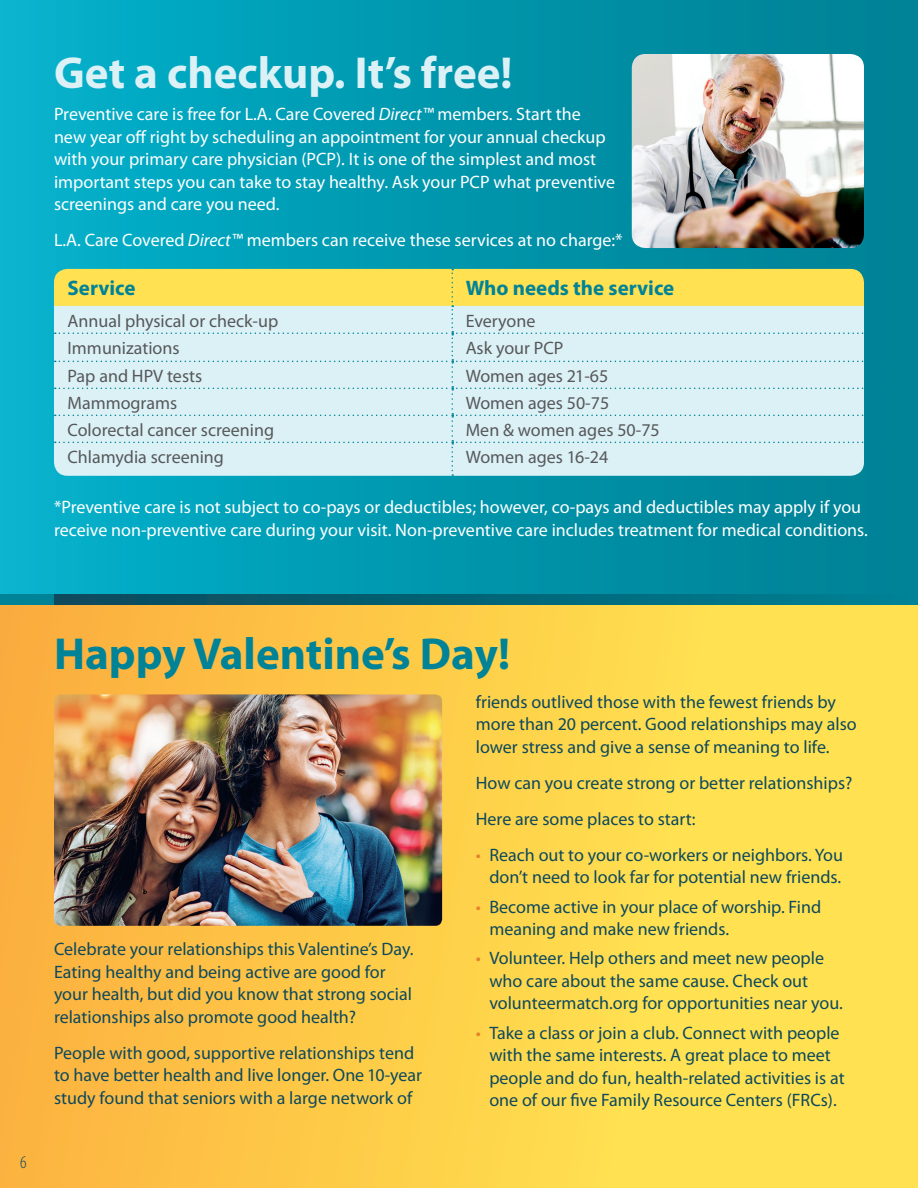
<style>
.page{position:relative;width:918px;height:1188px;background:#fff}
.page>*{position:absolute;margin:0;border:0;box-sizing:border-box;transform-origin:0 0}
.t1{font:700 45px "Myriad Pro";color:#dbf1f6}
.t2{font:700 45px "Myriad Pro";color:#008397}
.t3{font:700 21px "Myriad Pro";color:#008397}
.t4{font:18px/22.5px "Myriad Pro";color:#0e495c}
.t5{font:18px/22.5px "Myriad Pro";color:#fff}
.t6{font:18px "Myriad Pro";color:#57585a}
.t7{font:300 condensed 18px "Myriad Pro";color:#0e495c}
.s1{font-style:italic}
.s2{color:#e4812a}
</style>
<div class="page">
<div style="left:0;top:0;width:918px;height:1012px;background:linear-gradient(to right,#04b1cb,#007e92)"></div>
<div style="left:0;top:598px;width:918px;height:590px;background:linear-gradient(to right,#fcb33f,#ffeb55)"></div>
<svg style="left:54px;top:594px;width:864px;height:11px;background:#036477"></svg>
<div style="left:0;top:594px;width:54px;height:11px;background:#008397"></div>
<hr style="left:917px;top:418px;width:1px;height:33px;background:#008397">
<img style="left:54px;top:694px;width:388px;height:232px">
<img style="left:632px;top:54px;width:232px;height:194px">
<svg style="left:54px;top:269px;width:846px;height:207px;background:#d5e8d5"></svg>
<h2 class="t1" style="left:54px;top:43px;width:460px">Get a checkup. It’s free!</h2>
<p class="t5" style="left:54px;top:103px;width:563px">Preventive care is free for L.A. Care Covered <span class="s1">Direct™</span> members. Start the new year off right by scheduling an appointment for your annual checkup with your primary care physician (PCP). It is one of the simplest and most important steps you can take to stay healthy. Ask your PCP what preventive screenings and care you need.</p>
<p class="t5" style="left:54px;top:229px;width:570px">L.A. Care Covered <span class="s1">Direct™</span> members can receive these services at no charge:*</p>
<p class="t3" style="left:68px;top:275px;width:70px">Service</p>
<p class="t3" style="left:466px;top:275px;width:210px">Who needs the service</p>
<p class="t6" style="left:68px;top:309px;width:212px">Annual physical or check-up</p>
<p class="t6" style="left:466px;top:309px;width:71px">Everyone</p>
<p class="t6" style="left:68px;top:336px;width:114px">Immunizations</p>
<p class="t6" style="left:466px;top:336px;width:99px">Ask your PCP</p>
<p class="t6" style="left:68px;top:364px;width:136px">Pap and HPV tests</p>
<p class="t6" style="left:466px;top:364px;width:144px">Women ages 21-65</p>
<p class="t6" style="left:68px;top:391px;width:111px">Mammograms</p>
<p class="t6" style="left:466px;top:391px;width:145px">Women ages 50-75</p>
<p class="t6" style="left:68px;top:418px;width:208px">Colorectal cancer screening</p>
<p class="t6" style="left:466px;top:418px;width:196px">Men &amp; women ages 50-75</p>
<p class="t6" style="left:68px;top:445px;width:158px">Chlamydia screening</p>
<p class="t6" style="left:466px;top:445px;width:144px">Women ages 16-24</p>
<p class="t5" style="left:54px;top:495px;width:815px">*Preventive care is not subject to co-pays or deductibles; however, co-pays and deductibles may apply if you receive non-preventive care during your visit. Non-preventive care includes treatment for medical conditions.</p>
<p class="t7" style="left:20px;top:1152px;width:8px">6</p>
<h2 class="t2" style="left:54px;top:624px;width:458px">Happy Valentine’s Day!</h2>
<p class="t4" style="left:54px;top:938px;width:361px">Celebrate your relationships this Valentine’s Day.<br>Eating healthy and being active are good for your health, but did you know that strong social relationships also promote good health?</p>
<p class="t4" style="left:54px;top:1041px;width:370px">People with good, supportive relationships tend to have better health and live longer. One 10-year study found that seniors with a large network of</p>
<p class="t4" style="left:476px;top:690px;width:382px">friends outlived those with the fewest friends by more than 20 percent. Good relationships may also lower stress and give a sense of meaning to life.</p>
<p class="t4" style="left:476px;top:765px;width:378px;line-height:36px">How can you create strong or better relationships?<br>Here are some places to start:</p>
<p class="t4" style="left:476px;top:843px;width:369px;text-align:right"><span class="s2">•</span> Reach out to your co-workers or neighbors. You don’t need to look far for potential new friends.</p>
<p class="t4" style="left:489px;top:895px;width:333px;text-indent:-14px"><span class="s2">•</span> Become active in your place of worship. Find meaning and make new friends.</p>
<p class="t4" style="left:489px;top:947px;width:355px;text-indent:-14px"><span class="s2">•</span> Volunteer. Help others and meet new people who care about the same cause. Check out volunteermatch.org for opportunities near you.</p>
<p class="t4" style="left:489px;top:1021px;width:357px;text-indent:-14px"><span class="s2">•</span> Take a class or join a club. Connect with people with the same interests. A great place to meet people and do fun, health-related activities is at one of our five Family Resource Centers (FRCs).</p>
</div>
